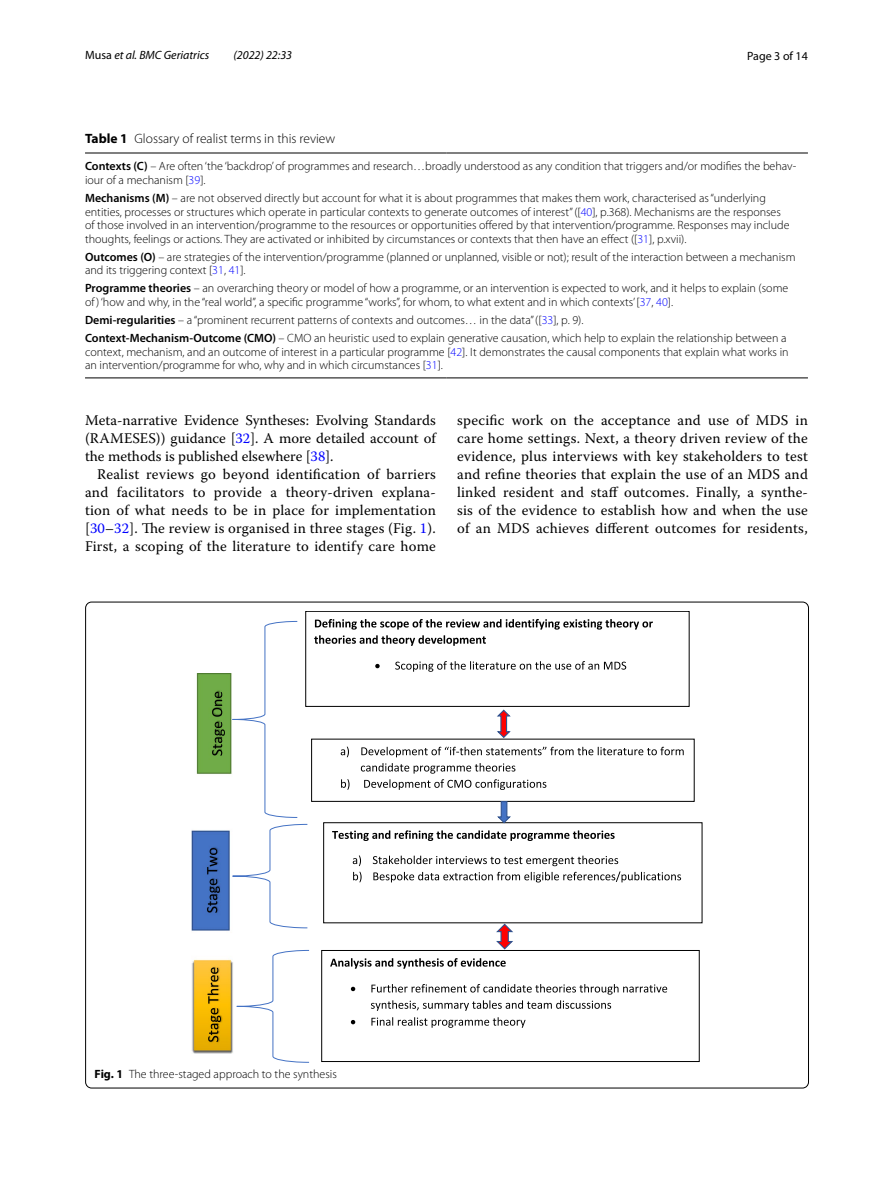
<style>
.page{position:relative;width:893px;height:1187px;background:#fff}
.page>*{position:absolute;margin:0;border:0;box-sizing:border-box;transform-origin:0 0}
.t1{font:14.7px/18px "Warnock Pro";letter-spacing:.015em;color:#000;text-align:justify}
.t2{font:300 13.5px "Myriad Pro";color:#000}
.t3{font:300 12px/13.5px "Myriad Pro";color:#000}
.t4{font:italic 12px "Myriad Pro";color:#000}
.t5{font:12px "Myriad Pro";color:#000}
.s1{font-style:normal}
.s2{font-weight:700}
.s3{font-weight:600}
.s4{color:#00f}
</style>
<div class="page">
<hr style="left:85px;top:153px;width:361px;height:1px;background:#000">
<hr style="left:446px;top:153px;width:362px;height:1px;background:#000">
<hr style="left:85px;top:377px;width:361px;height:1px;background:#000">
<hr style="left:446px;top:377px;width:362px;height:1px;background:#000">
<img style="left:192px;top:673px;width:41px;height:380px">
<svg style="left:212px;top:691px;width:13px;height:64px"></svg>
<div style="left:305px;top:611px;width:384px;height:95px;border:1px solid #000"></div>
<svg style="left:315px;top:619px;width:338px;height:10px"></svg>
<svg style="left:314px;top:635px;width:172px;height:10px"></svg>
<svg style="left:375px;top:663px;width:5px;height:5px"></svg>
<svg style="left:395px;top:661px;width:231px;height:10px"></svg>
<svg style="left:341px;top:746px;width:343px;height:11px"></svg>
<svg style="left:361px;top:763px;width:154px;height:10px"></svg>
<svg style="left:341px;top:779px;width:205px;height:10px"></svg>
<svg style="left:207px;top:848px;width:13px;height:64px"></svg>
<svg style="left:232px;top:621px;width:76px;height:307px"></svg>
<div style="left:323px;top:822px;width:379px;height:101px;border:1px solid #000"></div>
<svg style="left:332px;top:830px;width:283px;height:10px"></svg>
<svg style="left:353px;top:855px;width:328px;height:27px"></svg>
<svg style="left:495px;top:709px;width:17px;height:30px"></svg>
<svg style="left:497px;top:800px;width:15px;height:24px"></svg>
<svg style="left:208px;top:967px;width:13px;height:74px"></svg>
<svg style="left:236px;top:949px;width:74px;height:113px"></svg>
<div style="left:321px;top:950px;width:378px;height:111px;border:1px solid #000"></div>
<svg style="left:330px;top:958px;width:176px;height:10px"></svg>
<svg style="left:351px;top:986px;width:4px;height:5px"></svg>
<svg style="left:371px;top:984px;width:296px;height:10px"></svg>
<svg style="left:371px;top:1000px;width:240px;height:10px"></svg>
<svg style="left:351px;top:1020px;width:4px;height:4px"></svg>
<svg style="left:371px;top:1017px;width:154px;height:10px"></svg>
<svg style="left:495px;top:922px;width:20px;height:28px"></svg>
<p class="t4" style="left:85px;top:48px;width:126px"><span class="s1">Musa</span> et al. BMC Geriatrics</p>
<p class="t4" style="left:233px;top:48px;width:60px">(2022) 22:33</p>
<p class="t5" style="left:747px;top:48px;width:62px">Page 3 of 14</p>
<p class="t2" style="left:85px;top:131px;width:252px"><span class="s2">Table 1</span> Glossary of realist terms in this review</p>
<p class="t3" style="left:85px;top:160px;width:713px"><span class="s3">Contexts (C)</span> – Are often ‘the ‘backdrop’ of programmes and research…broadly understood as any condition that triggers and/or modifies the behav‑ iour of a mechanism [<span class="s4">39</span>].</p>
<p class="t3" style="left:85px;top:191px;width:706px"><span class="s3">Mechanisms (M)</span> – are not observed directly but account for what it is about programmes that makes them work, characterised as “underlying entities, processes or structures which operate in particular contexts to generate outcomes of interest” ([<span class="s4">40</span>], p.368). Mechanisms are the responses of those involved in an intervention/programme to the resources or opportunities offered by that intervention/programme. Responses may include thoughts, feelings or actions. They are activated or inhibited by circumstances or contexts that then have an effect ([<span class="s4">31</span>], p.xvii).</p>
<p class="t3" style="left:85px;top:250px;width:712px"><span class="s3">Outcomes (O)</span> – are strategies of the intervention/programme (planned or unplanned, visible or not); result of the interaction between a mechanism and its triggering context [<span class="s4">31</span>, <span class="s4">41</span>].</p>
<p class="t3" style="left:85px;top:282px;width:705px"><span class="s3">Programme theories</span> – an overarching theory or model of how a programme, or an intervention is expected to work, and it helps to explain (some of ) ‘how and why, in the “real world”, a specific programme “works”, for whom, to what extent and in which contexts’ [<span class="s4">37</span>, <span class="s4">40</span>].</p>
<p class="t3" style="left:85px;top:311px;width:703px;line-height:18.3px"><span class="s3">Demi-regularities</span> – a “prominent recurrent patterns of contexts and outcomes… in the data” ([<span class="s4">33</span>], p. 9).<br><span class="s3">Context-Mechanism-Outcome (CMO)</span> – CMO an heuristic used to explain generative causation, which help to explain the relationship between a</p>
<p class="t3" style="left:85px;top:345px;width:705px">context, mechanism, and an outcome of interest in a particular programme [<span class="s4">42</span>]. It demonstrates the causal components that explain what works in an intervention/programme for who, why and in which circumstances [<span class="s4">31</span>].</p>
<p class="t1" style="left:85px;top:411px;width:352px">Meta-narrative Evidence Syntheses: Evolving Standards (RAMESES)) guidance [<span class="s4">32</span>]. A more detailed account of the methods is published elsewhere [<span class="s4">38</span>].</p>
<p class="t1" style="left:85px;top:465px;width:352px;text-indent:12px">Realist reviews go beyond identification of barriers and facilitators to provide a theory-driven explana&shy;tion of what needs to be in place for implementation [<span class="s4">30</span>–<span class="s4">32</span>]. The review is organised in three stages (Fig. <span class="s4">1</span>).<br>First, a scoping of the literature to identify care home</p>
<p class="t1" style="left:457px;top:411px;width:352px">specific work on the acceptance and use of MDS in care home settings. Next, a theory driven review of the evidence, plus interviews with key stakeholders to test and refine theories that explain the use of an MDS and linked resident and staff outcomes. Finally, a synthe&shy;sis of the evidence to establish how and when the use of an MDS achieves different outcomes for residents,</p>
<p class="t3" style="left:95px;top:1067px;width:244px"><span class="s2">Fig. 1</span> The three-staged approach to the synthesis</p>
</div>
